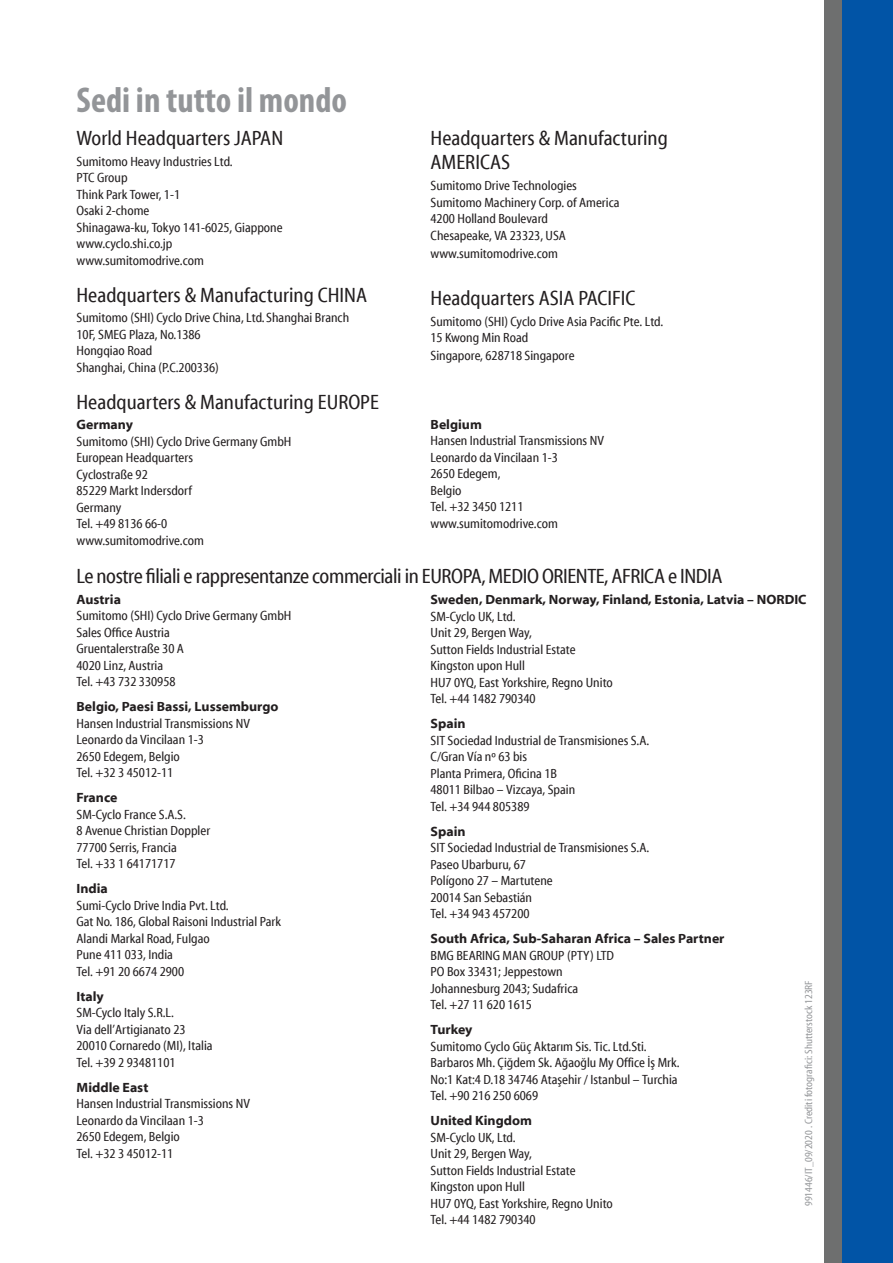
<style>
.page{position:relative;width:893px;height:1263px;background:#fff}
.page>*{position:absolute;margin:0;border:0;box-sizing:border-box;transform-origin:0 0}
.t1{font:700 condensed 36px "Myriad Pro";color:#939598}
.t2{font:condensed 21px/24px "Myriad Web Pro";color:#231f20}
.t3{font:condensed 21px "Myriad Web Pro";letter-spacing:-.02em;color:#231f20}
.t4{font:condensed 13.5px/16.5px "Myriad Web Pro";color:#231f20}
.t5{font:700 13.5px "Myriad Web Pro";color:#231f20}
.t6{font:condensed 10.5px "Myriad Web Pro";color:#939598}
</style>
<div class="page">
<div style="left:842px;top:0;width:51px;height:1263px;background:#0154a6"></div>
<div style="left:825px;top:0;width:17px;height:1263px;background:#6e6f6f"></div>
<h1 class="t1" style="left:77px;top:78px;width:272px">Sedi in tutto il mondo</h1>
<h2 class="t2" style="left:77px;top:127px;width:208px">World Headquarters JAPAN</h2>
<p class="t4" style="left:77px;top:153px;width:208px">Sumitomo Heavy Industries Ltd.<br>PTC Group<br>Think Park Tower, 1-1<br>Osaki 2-chome<br>Shinagawa-ku, Tokyo 141-6025, Giappone www.cyclo.shi.co.jp www.sumitomodrive.com</p>
<h2 class="t2" style="left:77px;top:283px;width:292px">Headquarters &amp; Manufacturing CHINA</h2>
<p class="t4" style="left:77px;top:310px;width:274px">Sumitomo (SHI) Cyclo Drive China, Ltd. Shanghai Branch<br>10F, SMEG Plaza, No.1386<br>Hongqiao Road<br>Shanghai, China (P.C.200336)</p>
<h2 class="t2" style="left:77px;top:390px;width:304px">Headquarters &amp; Manufacturing EUROPE</h2>
<p class="t5" style="left:77px;top:417px;width:58px">Germany</p>
<p class="t4" style="left:77px;top:433px;width:216px">Sumitomo (SHI) Cyclo Drive Germany GmbH<br>European Headquarters<br>Cyclostraße 92<br>85229 Markt Indersdorf<br>Germany<br>Tel. +49 8136 66-0 www.sumitomodrive.com</p>
<h2 class="t3" style="left:77px;top:565px;width:647px">Le nostre filiali e rappresentanze commerciali in EUROPA, MEDIO ORIENTE, AFRICA e INDIA</h2>
<p class="t5" style="left:77px;top:592px;width:46px">Austria</p>
<p class="t4" style="left:77px;top:608px;width:216px">Sumitomo (SHI) Cyclo Drive Germany GmbH<br>Sales Office Austria<br>Gruentalerstraße 30 A<br>4020 Linz, Austria<br>Tel. +43 732 330958</p>
<p class="t5" style="left:77px;top:699px;width:204px">Belgio, Paesi Bassi, Lussemburgo</p>
<p class="t4" style="left:77px;top:715px;width:175px">Hansen Industrial Transmissions NV<br>Leonardo da Vincilaan 1-3<br>2650 Edegem, Belgio<br>Tel. +32 3 45012-11</p>
<p class="t5" style="left:77px;top:790px;width:42px">France</p>
<p class="t4" style="left:77px;top:806px;width:135px">SM-Cyclo France S.A.S.<br>8 Avenue Christian Doppler<br>77700 Serris, Francia<br>Tel. +33 1 64171717</p>
<p class="t5" style="left:77px;top:881px;width:33px">India</p>
<p class="t4" style="left:77px;top:897px;width:206px">Sumi-Cyclo Drive India Pvt. Ltd.<br>Gat No. 186, Global Raisoni Industrial Park<br>Alandi Markal Road, Fulgao<br>Pune 411 033, India<br>Tel. +91 20 6674 2900</p>
<p class="t5" style="left:77px;top:989px;width:29px">Italy</p>
<p class="t4" style="left:77px;top:1005px;width:138px">SM-Cyclo Italy S.R.L.<br>Via dell’Artigianato 23<br>20010 Cornaredo (MI), Italia<br>Tel. +39 2 93481101</p>
<p class="t5" style="left:77px;top:1080px;width:73px">Middle East</p>
<p class="t4" style="left:77px;top:1096px;width:175px">Hansen Industrial Transmissions NV<br>Leonardo da Vincilaan 1-3<br>2650 Edegem, Belgio<br>Tel. +32 3 45012-11</p>
<h2 class="t2" style="left:431px;top:127px;width:239px">Headquarters &amp; Manufacturing<br>AMERICAS</h2>
<p class="t4" style="left:431px;top:178px;width:190px">Sumitomo Drive Technologies<br>Sumitomo Machinery Corp. of America<br>4200 Holland Boulevard<br>Chesapeake, VA 23323, USA</p>
<p class="t4" style="left:431px;top:245px;width:129px">www.sumitomodrive.com</p>
<h2 class="t2" style="left:431px;top:287px;width:207px">Headquarters ASIA PACIFIC</h2>
<p class="t4" style="left:431px;top:313px;width:234px">Sumitomo (SHI) Cyclo Drive Asia Pacific Pte. Ltd.<br>15 Kwong Min Road</p>
<p class="t4" style="left:431px;top:348px;width:146px">Singapore, 628718 Singapore</p>
<p class="t5" style="left:431px;top:417px;width:53px">Belgium</p>
<p class="t4" style="left:431px;top:433px;width:175px">Hansen Industrial Transmissions NV<br>Leonardo da Vincilaan 1-3<br>2650 Edegem,<br>Belgio<br>Tel. +32 3450 1211 www.sumitomodrive.com</p>
<p class="t5" style="left:431px;top:592px;width:378px">Sweden, Denmark, Norway, Finland, Estonia, Latvia – NORDIC</p>
<p class="t4" style="left:431px;top:608px;width:184px">SM-Cyclo UK, Ltd.<br>Unit 29, Bergen Way,<br>Sutton Fields Industrial Estate<br>Kingston upon Hull<br>HU7 0YQ, East Yorkshire, Regno Unito<br>Tel. +44 1482 790340</p>
<p class="t5" style="left:431px;top:716px;width:37px">Spain</p>
<p class="t4" style="left:431px;top:732px;width:220px">SIT Sociedad Industrial de Transmisiones S.A.<br>C/Gran Vía nº 63 bis<br>Planta Primera, Oficina 1B<br>48011 Bilbao – Vizcaya, Spain<br>Tel. +34 944 805389</p>
<p class="t5" style="left:431px;top:824px;width:37px">Spain</p>
<p class="t4" style="left:431px;top:840px;width:220px">SIT Sociedad Industrial de Transmisiones S.A.<br>Paseo Ubarburu, 67<br>Polígono 27 – Martutene<br>20014 San Sebastián<br>Tel. +34 943 457200</p>
<p class="t5" style="left:431px;top:931px;width:295px">South Africa, Sub-Saharan Africa – Sales Partner</p>
<p class="t4" style="left:431px;top:947px;width:185px">BMG BEARING MAN GROUP (PTY) LTD<br>PO Box 33431; Jeppestown<br>Johannesburg 2043; Sudafrica<br>Tel. +27 11 620 1615</p>
<p class="t5" style="left:431px;top:1022px;width:43px">Turkey</p>
<p class="t4" style="left:431px;top:1038px;width:250px">Sumitomo Cyclo Güç Aktarım Sis. Tic. Ltd.Sti.<br>Barbaros Mh. Çiğdem Sk. Ağaoğlu My Office İş Mrk.<br>No:1 Kat:4 D.18 34746 Ataşehir / Istanbul – Turchia Tel. +90 216 250 6069</p>
<p class="t5" style="left:431px;top:1113px;width:103px">United Kingdom</p>
<p class="t4" style="left:431px;top:1129px;width:184px">SM-Cyclo UK, Ltd.<br>Unit 29, Bergen Way,<br>Sutton Fields Industrial Estate<br>Kingston upon Hull<br>HU7 0YQ, East Yorkshire, Regno Unito<br>Tel. +44 1482 790340</p>
<p class="t6" style="left:803px;top:1206px;width:227px;rotate:-90deg">991446/IT_09/2020 . Crediti fotografici: Shutterstock 123RF</p>
</div>
